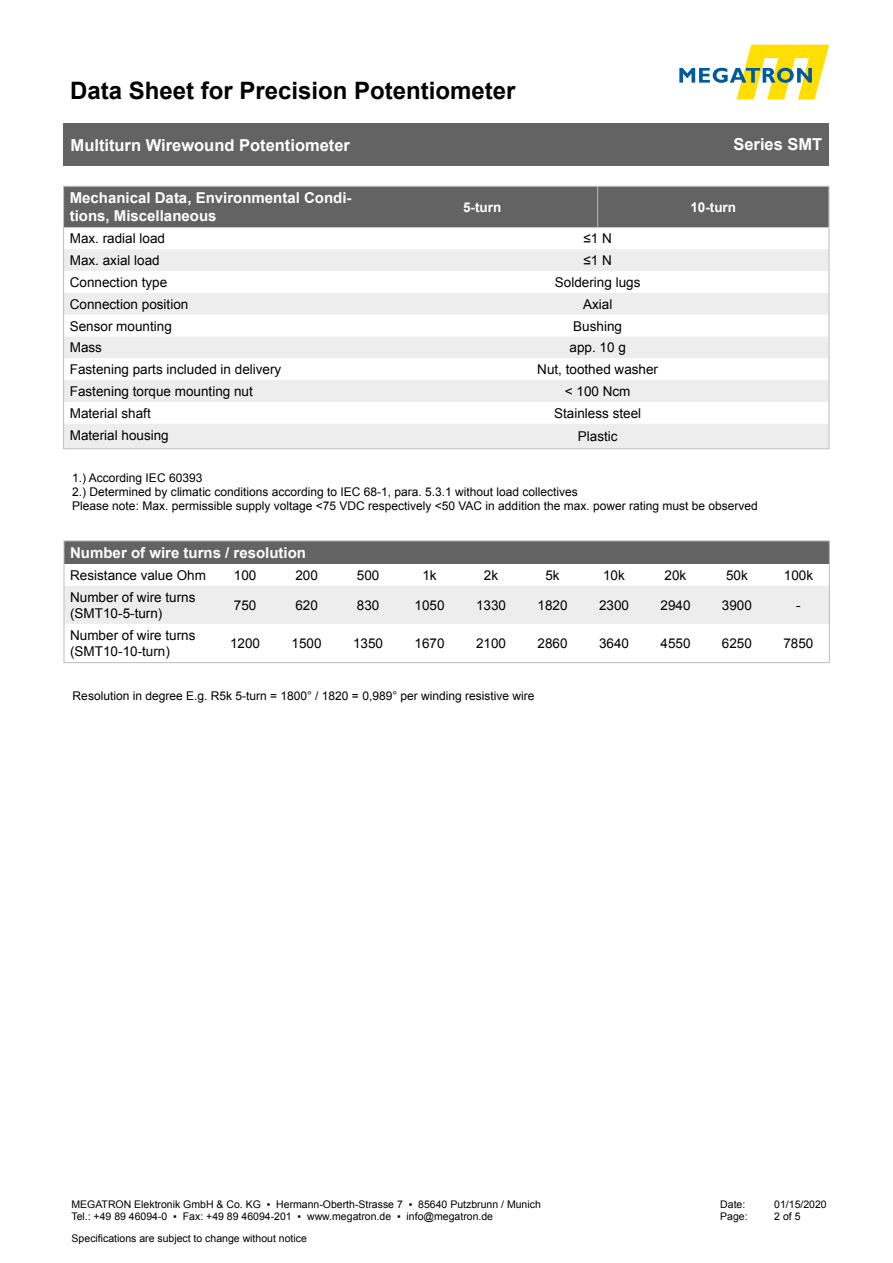
<style>
.page{position:relative;width:893px;height:1263px;background:#fff}
.page>*{position:absolute;margin:0;border:0;box-sizing:border-box;transform-origin:0 0}
.t1{font:700 24px "Arial";color:#000}
.t2{font:700 16.5px "Arial";color:#fff}
.t3{font:700 15px/18px "Arial";color:#fff}
.t4{font:13.5px/16.2px "Arial";color:#000}
.t5{font:700 13.5px "Arial";color:#fff}
.t6{font:12px/14.4px "Arial";color:#000}
.t7{font:10.5px/12.6px "Arial";color:#000}
</style>
<div class="page">
<svg style="left:679px;top:45px;width:150px;height:55px"></svg>
<div style="left:64px;top:123px;width:765px;height:43px;background:#646363"></div>
<div style="left:65px;top:188px;width:762px;height:39px;background:#646363"></div>
<svg style="left:65px;top:249px;width:762px;height:198px;fill:#ededed"></svg>
<hr style="left:597px;top:186px;width:1px;height:41px;background:#bcbcbc">
<div style="left:63px;top:186px;width:766px;height:263px;border:1px solid #bcbcbc"></div>
<div style="left:64px;top:541px;width:765px;height:23px;background:#646363"></div>
<div style="left:66px;top:586px;width:762px;height:38px;background:#ededed"></div>
<div style="left:64px;top:541px;width:766px;height:122px;border:1px solid #bcbcbc"></div>
<h1 class="t1" style="left:70px;top:74px;width:447px">Data Sheet for Precision Potentiometer</h1>
<p class="t2" style="left:71px;top:134px;width:281px">Multiturn Wirewound Potentiometer</p>
<p class="t2" style="left:733px;top:133px;width:90px">Series SMT</p>
<p class="t3" style="left:70px;top:190px;width:283px">Mechanical Data, Environmental Condi&shy;tions, Miscellaneous</p>
<p class="t5" style="left:463px;top:198px;width:40px">5-turn</p>
<p class="t5" style="left:690px;top:198px;width:47px">10-turn</p>
<p class="t4" style="left:70px;top:230px;width:97px">Max. radial load</p>
<p class="t4" style="left:583px;top:230px;width:30px">≤1 N</p>
<p class="t4" style="left:70px;top:252px;width:92px">Max. axial load</p>
<p class="t4" style="left:583px;top:252px;width:30px">≤1 N</p>
<p class="t4" style="left:70px;top:274px;width:99px">Connection type</p>
<p class="t4" style="left:555px;top:274px;width:87px">Soldering lugs</p>
<p class="t4" style="left:70px;top:296px;width:120px">Connection position</p>
<p class="t4" style="left:583px;top:296px;width:31px">Axial</p>
<p class="t4" style="left:70px;top:318px;width:104px">Sensor mounting</p>
<p class="t4" style="left:573px;top:318px;width:50px">Bushing</p>
<p class="t4" style="left:70px;top:340px;width:34px">Mass</p>
<p class="t4" style="left:570px;top:340px;width:58px">app. 10 g</p>
<p class="t4" style="left:70px;top:361px;width:213px">Fastening parts included in delivery</p>
<p class="t4" style="left:537px;top:361px;width:122px">Nut, toothed washer</p>
<p class="t4" style="left:70px;top:383px;width:185px">Fastening torque mounting nut</p>
<p class="t4" style="left:565px;top:383px;width:67px">&lt; 100 Ncm</p>
<p class="t4" style="left:70px;top:405px;width:83px">Material shaft</p>
<p class="t4" style="left:554px;top:405px;width:89px">Stainless steel</p>
<p class="t4" style="left:70px;top:427px;width:101px">Material housing</p>
<p class="t4" style="left:578px;top:428px;width:41px">Plastic</p>
<p class="t6" style="left:72px;top:470px;width:132px">1.) According IEC 60393</p>
<p class="t6" style="left:72px;top:485px;width:687px">2.) Determined by climatic conditions according to IEC 68-1, para. 5.3.1 without load collectives<br>Please note: Max. permissible supply voltage &lt;75 VDC respectively &lt;50 VAC in addition the max. power rating must be observed</p>
<p class="t3" style="left:70px;top:544px;width:237px">Number of wire turns / resolution</p>
<p class="t4" style="left:70px;top:567px;width:137px">Resistance value Ohm</p>
<p class="t4" style="left:234px;top:567px;width:24px">100</p>
<p class="t4" style="left:295px;top:567px;width:24px">200</p>
<p class="t4" style="left:357px;top:567px;width:24px">500</p>
<p class="t4" style="left:422px;top:567px;width:16px">1k</p>
<p class="t4" style="left:484px;top:567px;width:16px">2k</p>
<p class="t4" style="left:545px;top:567px;width:16px">5k</p>
<p class="t4" style="left:603px;top:567px;width:23px">10k</p>
<p class="t4" style="left:665px;top:567px;width:23px">20k</p>
<p class="t4" style="left:726px;top:567px;width:23px">50k</p>
<p class="t4" style="left:784px;top:567px;width:31px">100k</p>
<p class="t4" style="left:70px;top:589px;width:127px">Number of wire turns (SMT10-5-turn)</p>
<p class="t4" style="left:234px;top:597px;width:24px">750</p>
<p class="t4" style="left:295px;top:597px;width:24px">620</p>
<p class="t4" style="left:357px;top:597px;width:24px">830</p>
<p class="t4" style="left:415px;top:597px;width:32px">1050</p>
<p class="t4" style="left:476px;top:597px;width:32px">1330</p>
<p class="t4" style="left:537px;top:597px;width:32px">1820</p>
<p class="t4" style="left:599px;top:597px;width:32px">2300</p>
<p class="t4" style="left:660px;top:597px;width:32px">2940</p>
<p class="t4" style="left:722px;top:597px;width:32px">3900</p>
<p class="t4" style="left:796px;top:597px;width:6px">-</p>
<p class="t4" style="left:70px;top:627px;width:127px">Number of wire turns (SMT10-10-turn)</p>
<p class="t4" style="left:230px;top:635px;width:32px">1200</p>
<p class="t4" style="left:292px;top:635px;width:32px">1500</p>
<p class="t4" style="left:353px;top:635px;width:32px">1350</p>
<p class="t4" style="left:415px;top:635px;width:32px">1670</p>
<p class="t4" style="left:476px;top:635px;width:32px">2100</p>
<p class="t4" style="left:537px;top:635px;width:32px">2860</p>
<p class="t4" style="left:599px;top:635px;width:32px">3640</p>
<p class="t4" style="left:660px;top:635px;width:32px">4550</p>
<p class="t4" style="left:722px;top:635px;width:32px">6250</p>
<p class="t4" style="left:783px;top:635px;width:32px">7850</p>
<p class="t6" style="left:73px;top:689px;width:463px">Resolution in degree E.g. R5k 5-turn = 1800° / 1820 = 0,989° per winding resistive wire</p>
<p class="t7" style="left:71px;top:1198px;width:471px">MEGATRON Elektronik GmbH &amp; Co. KG ▪ Hermann-Oberth-Strasse 7 ▪ 85640 Putzbrunn / Munich<br>Tel.: +49 89 46094-0 ▪ Fax: +49 89 46094-201 ▪ www.megatron.de ▪ info@megatron.de</p>
<p class="t7" style="left:720px;top:1198px;width:27px">Date:</p>
<p class="t7" style="left:774px;top:1198px;width:54px">01/15/2020</p>
<p class="t7" style="left:720px;top:1210px;width:29px">Page:</p>
<p class="t7" style="left:774px;top:1210px;width:28px">2 of 5</p>
<p class="t7" style="left:72px;top:1232px;width:237px">Specifications are subject to change without notice</p>
</div>
